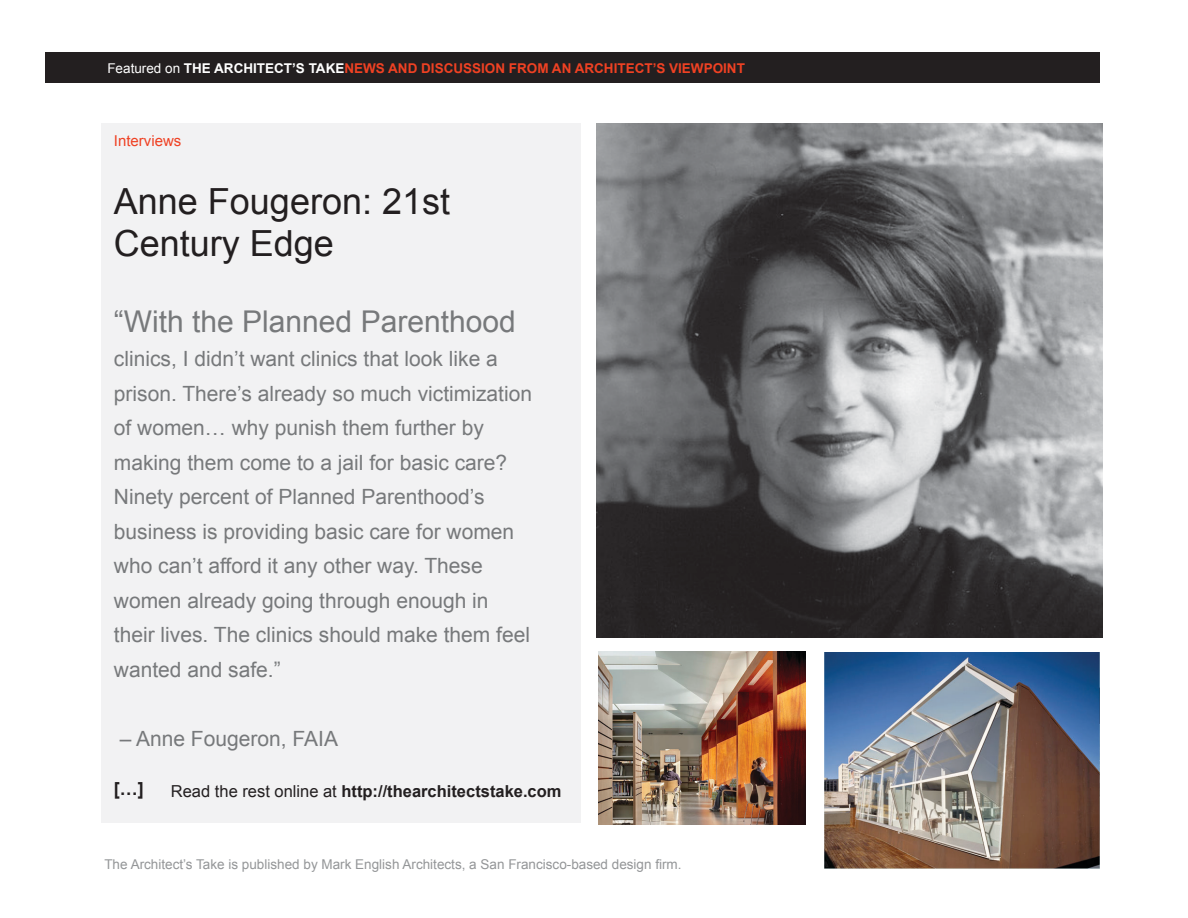
<style>
.page{position:relative;width:1188px;height:918px;background:#fff}
.page>*{position:absolute;margin:0;border:0;box-sizing:border-box;transform-origin:0 0}
.t1{font:36px/42px "Arial";color:#231f20}
.t2{font:30px "Arial";color:#77797b}
.t3{font:21px/34.5px "Arial";color:#77797b}
.t4{font:700 18px "Arial";color:#231f20}
.t5{font:700 16.5px "Arial";color:#231f20}
.t6{font:15px "Arial";color:#ef4123}
.t7{font:13.5px "Arial";color:#949698}
.t8{font:700 13.5px "Arial";color:#ef4123}
.s1{font-weight:400;color:#fff}
.s2{color:#fff}
.s3{font-weight:400}
</style>
<div class="page">
<div style="left:101px;top:123px;width:479px;height:700px;background:#f2f2f3"></div>
<div style="left:45px;top:52px;width:1055px;height:31px;background:#231f20"></div>
<img style="left:597px;top:123px;width:506px;height:514px">
<img style="left:825px;top:652px;width:275px;height:216px">
<img style="left:599px;top:652px;width:206px;height:173px">
<p class="t8" style="left:107px;top:60px;width:639px"><span class="s1">Featured on</span> <span class="s2">THE ARCHITECT’S TAKE</span>NEWS AND DISCUSSION FROM AN ARCHITECT’S VIEWPOINT</p>
<p class="t6" style="left:114px;top:131px;width:69px">Interviews</p>
<h1 class="t1" style="left:114px;top:180px;width:338px">Anne Fougeron: 21st<br>Century Edge</h1>
<h2 class="t2" style="left:114px;top:302px;width:403px">“With the Planned Parenthood</h2>
<p class="t3" style="left:114px;top:342px;width:420px">clinics, I didn’t want clinics that look like a prison. There’s already so much victimization of women… why punish them further by making them come to a jail for basic care?<br>Ninety percent of Planned Parenthood’s business is providing basic care for women who can’t afford it any other way. These women already going through enough in their lives. The clinics should make them feel wanted and safe.”</p>
<p class="t3" style="left:120px;top:722px;width:220px">– Anne Fougeron, FAIA</p>
<p class="t4" style="left:114px;top:777px;width:31px">[…]</p>
<p class="t5" style="left:171px;top:780px;width:392px"><span class="s3">Read the rest online at</span> http://thearchitectstake.com</p>
<p class="t7" style="left:104px;top:856px;width:579px">The Architect’s Take is published by Mark English Architects, a San Francisco-based design firm.</p>
</div>
